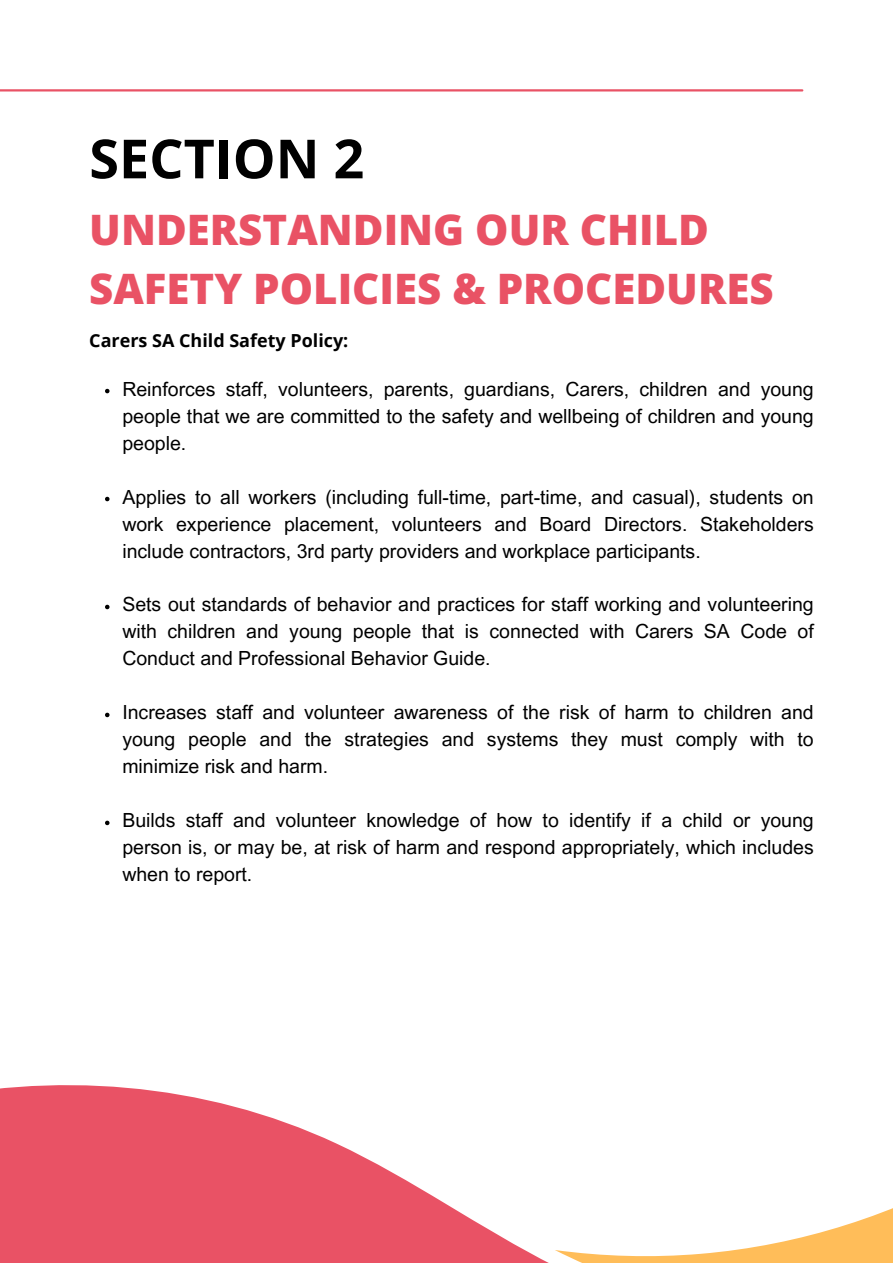
<style>
.page{position:relative;width:893px;height:1264px;background:#fff}
.page>*{position:absolute;margin:0;border:0;box-sizing:border-box;transform-origin:0 0}
.t1{font:700 54px "Open Sans";color:#000}
.t2{font:800 42px/58.5px "Open Sans";color:#e95265}
.t3{font:19.5px/27px "Arial MT Pro";color:#000;text-align:justify}
.t4{font:700 18px "Open Sans";color:#000}
</style>
<div class="page">
<hr style="left:0;top:89px;width:802px;height:2px;background:#e95265">
<svg style="left:0;top:1085px;width:547px;height:177px;fill:#e95265"></svg>
<svg style="left:555px;top:1208px;width:337px;height:54px"></svg>
<svg style="left:105px;top:389px;width:4px;height:4px"></svg>
<svg style="left:105px;top:497px;width:4px;height:4px"></svg>
<svg style="left:105px;top:604px;width:4px;height:5px"></svg>
<svg style="left:105px;top:712px;width:4px;height:5px"></svg>
<svg style="left:105px;top:820px;width:4px;height:5px"></svg>
<p class="t1" style="left:89px;top:121px;width:276px">SECTION 2</p>
<p class="t2" style="left:89px;top:200px;width:686px">UNDERSTANDING OUR CHILD<br>SAFETY POLICIES &amp; PROCEDURES</p>
<p class="t4" style="left:89px;top:328px;width:261px">Carers SA Child Safety Policy:</p>
<p class="t3" style="left:122px;top:377px;width:692px">Reinforces staff, volunteers, parents, guardians, Carers, children and young people that we are committed to the safety and wellbeing of children and young people.</p>
<p class="t3" style="left:122px;top:485px;width:692px">Applies to all workers (including full-time, part-time, and casual), students on work experience placement, volunteers and Board Directors. Stakeholders include contractors, 3rd party providers and workplace participants.</p>
<p class="t3" style="left:122px;top:593px;width:692px">Sets out standards of behavior and practices for staff working and volunteering with children and young people that is connected with Carers SA Code of Conduct and Professional Behavior Guide.</p>
<p class="t3" style="left:122px;top:701px;width:692px">Increases staff and volunteer awareness of the risk of harm to children and young people and the strategies and systems they must comply with to minimize risk and harm.</p>
<p class="t3" style="left:122px;top:809px;width:692px">Builds staff and volunteer knowledge of how to identify if a child or young person is, or may be, at risk of harm and respond appropriately, which includes when to report.</p>
</div>
